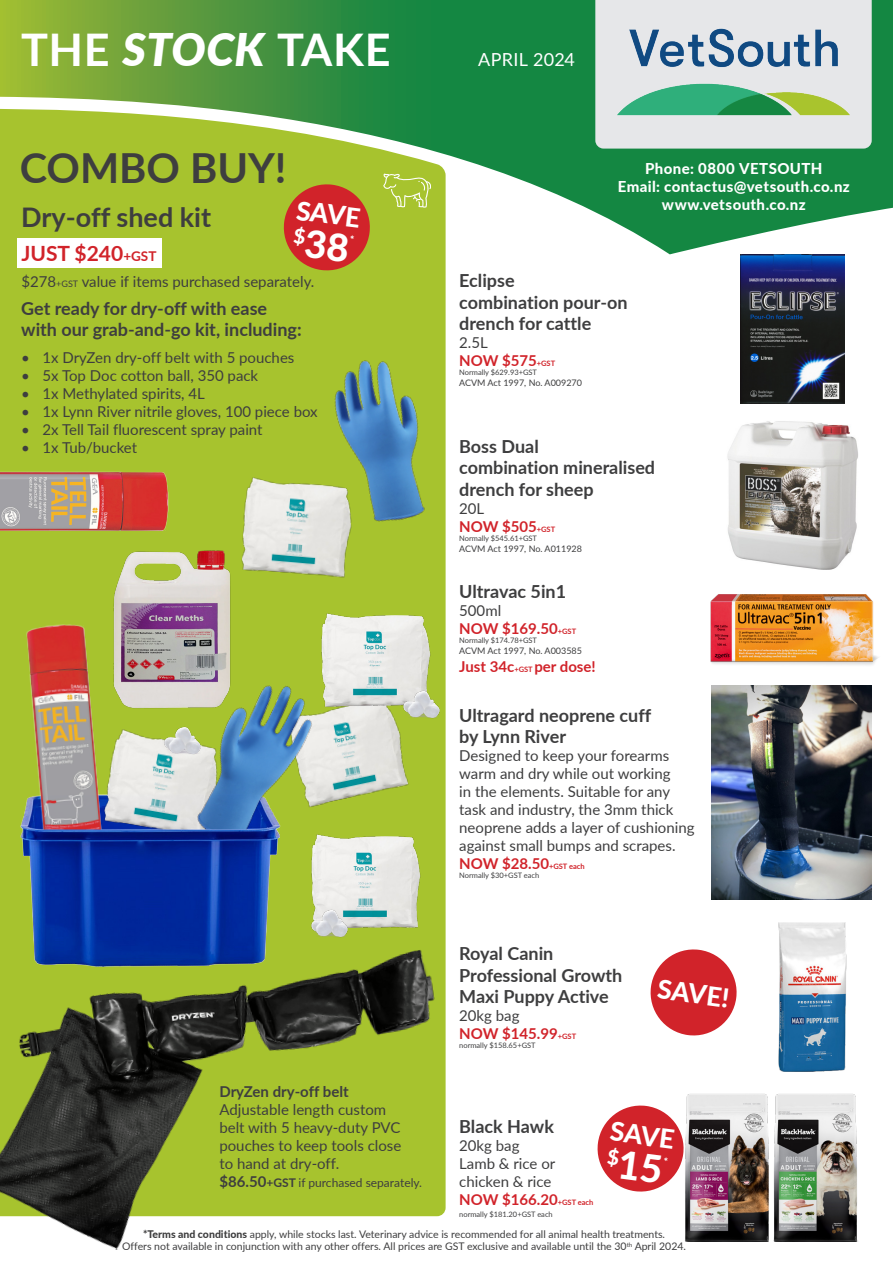
<style>
.page{position:relative;width:893px;height:1263px;background:#fff}
.page>*{position:absolute;margin:0;border:0;box-sizing:border-box;transform-origin:0 0}
.t1{font:700 45px "Lato";letter-spacing:.015em;color:#fff}
.t2{font:700 41.4px "Lato";color:#3e3e3f}
.t3{font:700 27px "Lato";color:#3e3e3f}
.t4{font:800 26.25px "Lato";color:#fff}
.t5{font:700 21px "Lato";color:#d1232a}
.t6{font:700 18px/21.6px "Lato";color:#3e3e3f}
.Body_Text{font:18px "Lato";letter-spacing:.015em;color:#fff}
.t7{font:15px/18px "Lato";color:#3e3e3f}
.t8{font:700 15px "Lato";color:#d1232a}
.Caption_White{font:800 15px "Lato";letter-spacing:.025em;color:#fff}
.t9{font:700 15px "Lato";color:#3e3e3f}
.t10{font:12px "Lato";color:#3e3e3f}
.t11{font:10.5px "Lato";color:#3e3e3f}
.t12{font:9px "Lato";color:#3e3e3f}
.t13{font:7.5px "Lato";color:#3e3e3f}
.s1{font-weight:900;font-style:italic}
.s2{font-size:13.5px}
.s3{font-size:9px}
.s4{font-weight:700;font-size:15px}
.s5{font-weight:700}
.s6{font-size:7.5px}
.s7{font-weight:800}
</style>
<div class="page">
<svg style="left:0;top:0;width:893px;height:89px;background:#42953e"></svg>
<svg style="left:0;top:89px;width:893px;height:166px;fill:#148742"></svg>
<div style="left:595px;top:0;width:277px;height:149px;background:#e6e7e9"></div>
<img style="left:600px;top:12px;width:267px;height:121px">
<div style="left:0;top:105px;width:446px;height:843px;background:#a7c32e"></div>
<img style="left:331px;top:710px;width:83px;height:101px">
<img style="left:237px;top:475px;width:120px;height:108px">
<img style="left:320px;top:611px;width:111px;height:99px">
<img style="left:382px;top:664px;width:64px;height:79px">
<img style="left:310px;top:833px;width:111px;height:98px">
<img style="left:290px;top:883px;width:78px;height:65px">
<img style="left:778px;top:922px;width:69px;height:149px">
<svg style="left:650px;top:949px;width:87px;height:87px"></svg>
<img style="left:785px;top:1093px;width:73px;height:149px">
<img style="left:685px;top:1093px;width:100px;height:149px">
<img style="left:740px;top:255px;width:105px;height:149px">
<img style="left:727px;top:421px;width:131px;height:148px">
<img style="left:710px;top:594px;width:169px;height:71px">
<svg style="left:383px;top:173px;width:48px;height:35px;background:#b4cc4d"></svg>
<img style="left:0;top:468px;width:172px;height:67px">
<img style="left:10px;top:784px;width:280px;height:164px">
<img style="left:109px;top:726px;width:65px;height:116px">
<img style="left:92px;top:549px;width:161px;height:161px">
<img style="left:21px;top:618px;width:88px;height:235px">
<img style="left:174px;top:663px;width:157px;height:198px">
<img style="left:143px;top:700px;width:79px;height:79px">
<svg style="left:18px;top:238px;width:144px;height:30px"></svg>
<img style="left:0;top:948px;width:446px;height:302px">
<img style="left:711px;top:686px;width:161px;height:213px">
<img style="left:318px;top:343px;width:128px;height:196px">
<svg style="left:597px;top:1103px;width:89px;height:91px"></svg>
<svg style="left:281px;top:182px;width:91px;height:91px;background:#c4522b"></svg>
<p class="t1" style="left:21px;top:17px;width:371px">THE <span class="s1">STOCK</span> TAKE</p>
<p class="t2" style="left:20px;top:137px;width:268px">COMBO BUY!</p>
<p class="t3" style="left:21px;top:197px;width:191px">Dry-off shed kit</p>
<p class="t4" style="left:299px;top:191px;width:66px;rotate:7deg">SAVE</p>
<p class="t5" style="left:21px;top:237px;width:137px">JUST $240<span class="s2">+GST</span></p>
<p class="t7" style="left:21px;top:272px;width:295px">$278<span class="s3">+GST</span> value if items purchased separately.</p>
<p class="t6" style="left:21px;top:297px;width:247px">Get ready for dry-off with ease</p>
<p class="t6" style="left:21px;top:318px;width:282px">with our grab-and-go kit, including:</p>
<p class="t7" style="left:21px;top:348px;width:275px">• 1x DryZen dry-off belt with 5 pouches</p>
<p class="t7" style="left:21px;top:366px;width:238px">• 5x Top Doc cotton ball, 350 pack</p>
<p class="t7" style="left:21px;top:384px;width:185px">• 1x Methylated spirits, 4L</p>
<p class="t7" style="left:21px;top:402px;width:298px">• 1x Lynn River nitrile gloves, 100 piece box</p>
<p class="t7" style="left:21px;top:420px;width:243px">• 2x Tell Tail fluorescent spray paint</p>
<p class="t7" style="left:21px;top:438px;width:117px">• 1x Tub/bucket</p>
<p class="t9" style="left:219px;top:1080px;width:131px">DryZen dry-off belt</p>
<p class="t7" style="left:219px;top:1099px;width:183px">Adjustable length custom belt with 5 heavy-duty PVC pouches to keep tools close</p>
<p class="t7" style="left:219px;top:1153px;width:121px">to hand at dry-off.</p>
<p class="t10" style="left:219px;top:1174px;width:204px"><span class="s4">$86.50</span><span class="s5">+GST</span> if purchased separately.</p>
<p class="Body_Text" style="left:478px;top:47px;width:98px">APRIL 2024</p>
<p class="Caption_White" style="left:645px;top:157px;width:179px">Phone: 0800 VETSOUTH</p>
<p class="Caption_White" style="left:618px;top:175px;width:234px">Email: contactus@vetsouth.co.nz</p>
<p class="Caption_White" style="left:662px;top:193px;width:145px">www.vetsouth.co.nz</p>
<p class="t6" style="left:459px;top:269px;width:57px">Eclipse</p>
<p class="t6" style="left:459px;top:290px;width:170px">combination pour-on drench for cattle</p>
<p class="t7" style="left:459px;top:333px;width:30px">2.5L</p>
<p class="t8" style="left:459px;top:350px;width:97px">NOW $575<span class="s6">+GST</span></p>
<p class="t13" style="left:459px;top:367px;width:79px">Normally $629.93+GST</p>
<p class="t12" style="left:459px;top:376px;width:124px">ACVM Act 1997, No. A009270</p>
<p class="t6" style="left:459px;top:435px;width:81px">Boss Dual</p>
<p class="t6" style="left:459px;top:456px;width:197px">combination mineralised drench for sheep</p>
<p class="t7" style="left:459px;top:499px;width:27px">20L</p>
<p class="t8" style="left:459px;top:515px;width:97px">NOW $505<span class="s6">+GST</span></p>
<p class="t13" style="left:459px;top:533px;width:79px">Normally $545.61+GST</p>
<p class="t12" style="left:459px;top:542px;width:124px">ACVM Act 1997, No. A011928</p>
<p class="t6" style="left:459px;top:580px;width:108px">Ultravac 5in1</p>
<p class="t7" style="left:459px;top:601px;width:43px">500ml</p>
<p class="t8" style="left:459px;top:617px;width:118px">NOW $169.50<span class="s6">+GST</span></p>
<p class="t13" style="left:459px;top:635px;width:79px">Normally $174.78+GST</p>
<p class="t12" style="left:459px;top:644px;width:124px">ACVM Act 1997, No. A003585</p>
<p class="t8" style="left:459px;top:655px;width:138px">Just 34c<span class="s6">+GST</span> per dose!</p>
<p class="t6" style="left:459px;top:703px;width:194px">Ultragard neoprene cuff</p>
<p class="t6" style="left:459px;top:725px;width:108px">by Lynn River</p>
<p class="t7" style="left:459px;top:746px;width:237px">Designed to keep your forearms warm and dry while out working<br>in the elements. Suitable for any task and industry, the 3mm thick neoprene adds a layer of cushioning against small bumps and scrapes.</p>
<p class="t8" style="left:459px;top:853px;width:127px">NOW $28.50<span class="s6">+GST each</span></p>
<p class="t13" style="left:459px;top:870px;width:82px">Normally $30+GST each</p>
<p class="t6" style="left:459px;top:942px;width:96px">Royal Canin</p>
<p class="t6" style="left:459px;top:963px;width:165px">Professional Growth</p>
<p class="t6" style="left:459px;top:985px;width:151px">Maxi Puppy Active</p>
<p class="t7" style="left:459px;top:1006px;width:62px">20kg bag</p>
<p class="t8" style="left:459px;top:1023px;width:118px">NOW $145.99<span class="s6">+GST</span></p>
<p class="t13" style="left:459px;top:1040px;width:78px">normally $158.65+GST</p>
<p class="t4" style="left:660px;top:970px;width:73px;rotate:7deg">SAVE!</p>
<p class="t6" style="left:459px;top:1115px;width:96px">Black Hawk</p>
<p class="t7" style="left:459px;top:1136px;width:62px">20kg bag</p>
<p class="t7" style="left:459px;top:1154px;width:98px">Lamb &amp; rice or</p>
<p class="t7" style="left:459px;top:1172px;width:94px">chicken &amp; rice</p>
<p class="t8" style="left:459px;top:1188px;width:136px">NOW $166.20<span class="s6">+GST each</span></p>
<p class="t13" style="left:459px;top:1209px;width:95px">normally $181.20+GST each</p>
<p class="t4" style="left:613px;top:1112px;width:66px;rotate:7deg">SAVE</p>
<p class="t11" style="left:143px;top:1226px;width:524px"><span class="s7">*Terms and conditions</span> apply, while stocks last. Veterinary advice is recommended for all animal health treatments.</p>
<p class="t11" style="left:122px;top:1239px;width:565px">Offers not available in conjunction with any other offers. All prices are GST exclusive and available until the 30<sup>th</sup> April 2024.</p>
</div>
